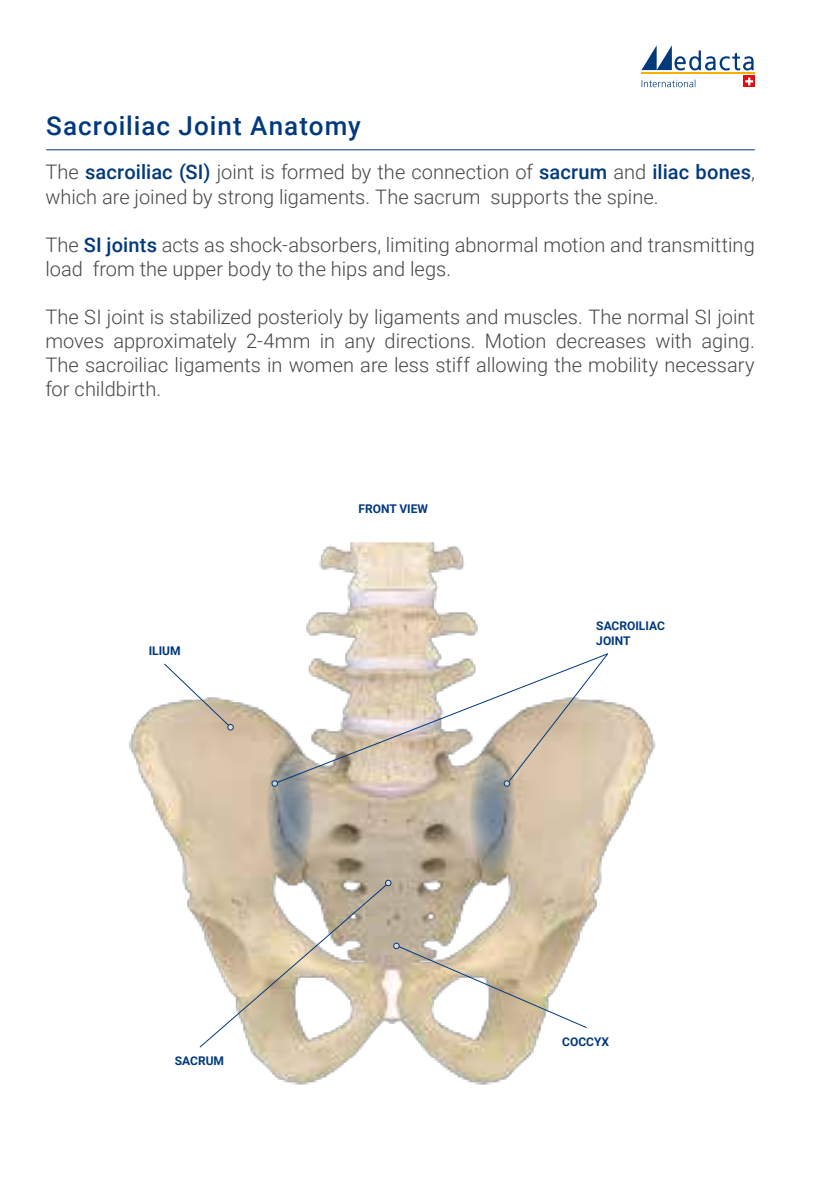
<style>
.page{position:relative;width:840px;height:1191px;background:#fff}
.page>*{position:absolute;margin:0;border:0;box-sizing:border-box;transform-origin:0 0}
.t1{font:500 26px "Roboto";letter-spacing:.035em;color:#01397d}
.t2{font:300 20px/24px "Roboto";color:#474747}
.t3{font:700 12px/14.4px "Roboto";color:#01397d}
.s1{font-weight:500;color:#01397d}
</style>
<div class="page">
<hr style="left:46px;top:149px;width:708px;height:1px;background:#01397d">
<hr style="left:640px;top:72px;width:114px;height:2px;background:#f9ae00">
<svg style="left:641px;top:45px;width:112px;height:25px"></svg>
<svg style="left:743px;top:76px;width:11px;height:11px"></svg>
<svg style="left:744px;top:78px;width:8px;height:7px"></svg>
<svg style="left:641px;top:80px;width:54px;height:7px"></svg>
<img style="left:129px;top:542px;width:527px;height:543px">
<svg style="left:163px;top:662px;width:70px;height:68px"></svg>
<svg style="left:266px;top:744px;width:47px;height:137px"></svg>
<svg style="left:469px;top:744px;width:46px;height:137px"></svg>
<svg style="left:503px;top:652px;width:106px;height:134px"></svg>
<div style="left:271px;top:780px;width:7px;height:6px;border:1px solid #01397d;border-radius:50%"></div>
<svg style="left:275px;top:652px;width:333px;height:132px"></svg>
<svg style="left:198px;top:880px;width:389px;height:168px"></svg>
<h1 class="t1" style="left:46px;top:108px;width:316px">Sacroiliac Joint Anatomy</h1>
<p class="t2" style="left:45px;top:160px;width:710px">The <span class="s1">sacroiliac (SI)</span> joint is formed by the connection of <span class="s1">sacrum</span> and <span class="s1">iliac bones</span>, which are joined by strong ligaments. The sacrum supports the spine.</p>
<p class="t2" style="left:45px;top:232px;width:710px">The <span class="s1">SI joints</span> acts as shock-absorbers, limiting abnormal motion and transmitting load from the upper body to the hips and legs.</p>
<p class="t2" style="left:45px;top:304px;width:710px;text-align:justify">The SI joint is stabilized posterioly by ligaments and muscles. The normal SI joint moves approximately 2-4mm in any directions. Motion decreases with aging.<br>The sacroiliac ligaments in women are less stiff allowing the mobility necessary for childbirth.</p>
<p class="t3" style="left:149px;top:643px;width:33px">ILIUM</p>
<p class="t3" style="left:358px;top:501px;width:71px">FRONT VIEW</p>
<p class="t3" style="left:596px;top:618px;width:70px">SACROILIAC<br>JOINT</p>
<p class="t3" style="left:175px;top:1053px;width:51px">SACRUM</p>
<p class="t3" style="left:562px;top:1033px;width:48px">COCCYX</p>
</div>
